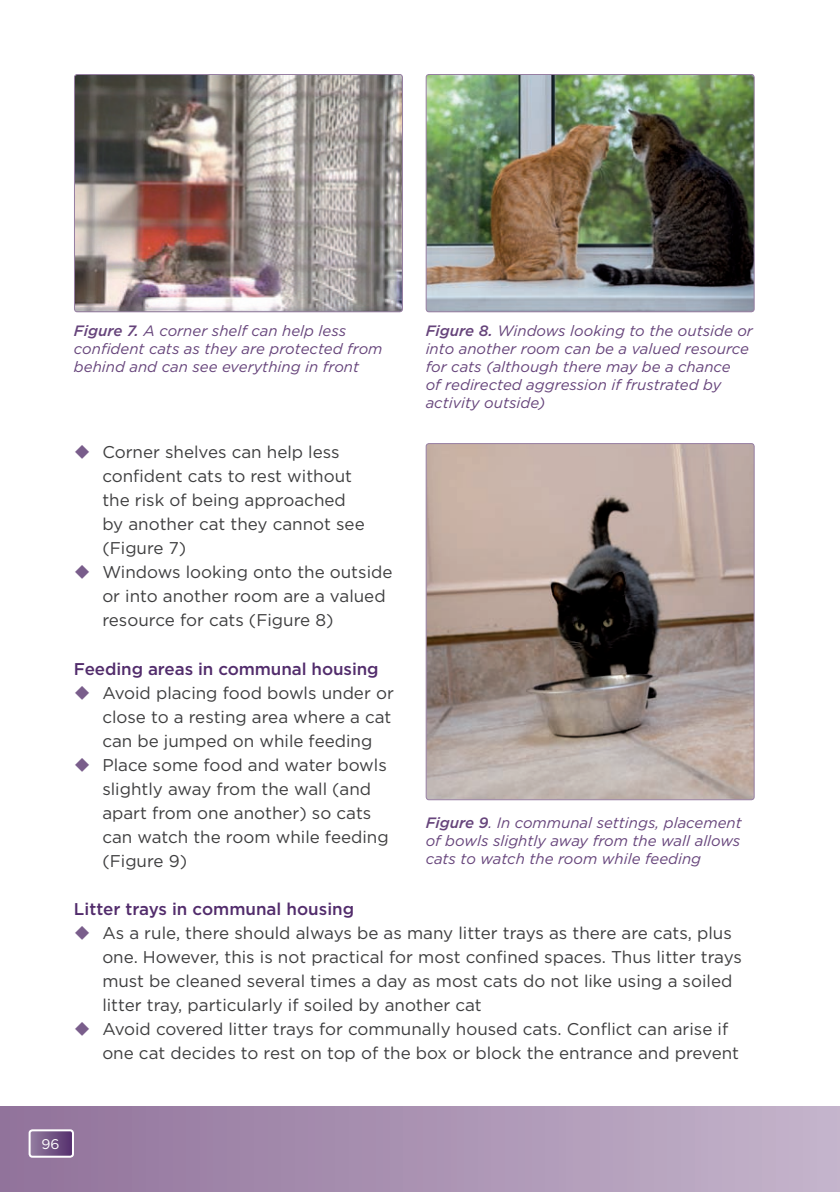
<style>
.page{position:relative;width:840px;height:1192px;background:#fff}
.page>*{position:absolute;margin:0;border:0;box-sizing:border-box;transform-origin:0 0}
.t1{font:17px/24px "Gotham";color:#3e3e3f}
.t2{font:500 17px "Gotham";letter-spacing:-.005em;color:#522c6c}
.t3{font:italic 15px/18px "Gotham";color:#66447b}
.t4{font:14px "Gotham";color:#fff}
.s1{font-weight:500}
.s2{color:#795d8b}
</style>
<div class="page">
<div style="left:0;top:1106px;width:840px;height:85px;background:linear-gradient(to right,#91729a,#c4b4cb)"></div>
<svg style="left:32px;top:1131px;width:39px;height:23px"></svg>
<div style="left:29px;top:1128px;width:45px;height:29px;border:2px solid #fff;border-radius:3px"></div>
<img style="left:74px;top:76px;width:327px;height:236px">
<div style="left:74px;top:74px;width:329px;height:238px;border:1px solid #977fa3;border-radius:3px"></div>
<img style="left:427px;top:74px;width:327px;height:238px">
<div style="left:425px;top:74px;width:329px;height:238px;border:1px solid #977fa3;border-radius:3px"></div>
<img style="left:427px;top:443px;width:327px;height:355px">
<div style="left:425px;top:443px;width:329px;height:357px;border:1px solid #977fa3;border-radius:3px"></div>
<p class="t3" style="left:74px;top:321px;width:310px"><span class="s1">Figure 7.</span> A corner shelf can help less confident cats as they are protected from behind and can see everything in front</p>
<p class="t3" style="left:425px;top:321px;width:329px"><span class="s1">Figure 8.</span> Windows looking to the outside or into another room can be a valued resource for cats (although there may be a chance<br>of redirected aggression if frustrated by activity outside)</p>
<p class="t1" style="left:102px;top:440px;width:264px;text-indent:-28px"><span class="s2">◆</span> Corner shelves can help less confident cats to rest without the risk of being approached by another cat they cannot see (Figure 7)</p>
<p class="t1" style="left:102px;top:560px;width:292px;text-indent:-28px"><span class="s2">◆</span> Windows looking onto the outside or into another room are a valued resource for cats (Figure 8)</p>
<p class="t2" style="left:74px;top:658px;width:306px">Feeding areas in communal housing</p>
<p class="t1" style="left:102px;top:680px;width:293px;text-indent:-28px"><span class="s2">◆</span> Avoid placing food bowls under or close to a resting area where a cat can be jumped on while feeding</p>
<p class="t1" style="left:102px;top:752px;width:288px;text-indent:-28px"><span class="s2">◆</span> Place some food and water bowls slightly away from the wall (and apart from one another) so cats can watch the room while feeding (Figure 9)</p>
<p class="t2" style="left:74px;top:898px;width:282px">Litter trays in communal housing</p>
<p class="t1" style="left:102px;top:920px;width:641px;text-indent:-28px"><span class="s2">◆</span> As a rule, there should always be as many litter trays as there are cats, plus one. However, this is not practical for most confined spaces. Thus litter trays must be cleaned several times a day as most cats do not like using a soiled litter tray, particularly if soiled by another cat</p>
<p class="t1" style="left:102px;top:1016px;width:638px;text-indent:-28px"><span class="s2">◆</span> Avoid covered litter trays for communally housed cats. Conflict can arise if one cat decides to rest on top of the box or block the entrance and prevent</p>
<p class="t3" style="left:425px;top:813px;width:317px;text-align:justify"><span class="s1">Figure 9</span>. In communal settings, placement of bowls slightly away from the wall allows cats to watch the room while feeding</p>
<p class="t4" style="left:42px;top:1136px;width:20px">96</p>
</div>
